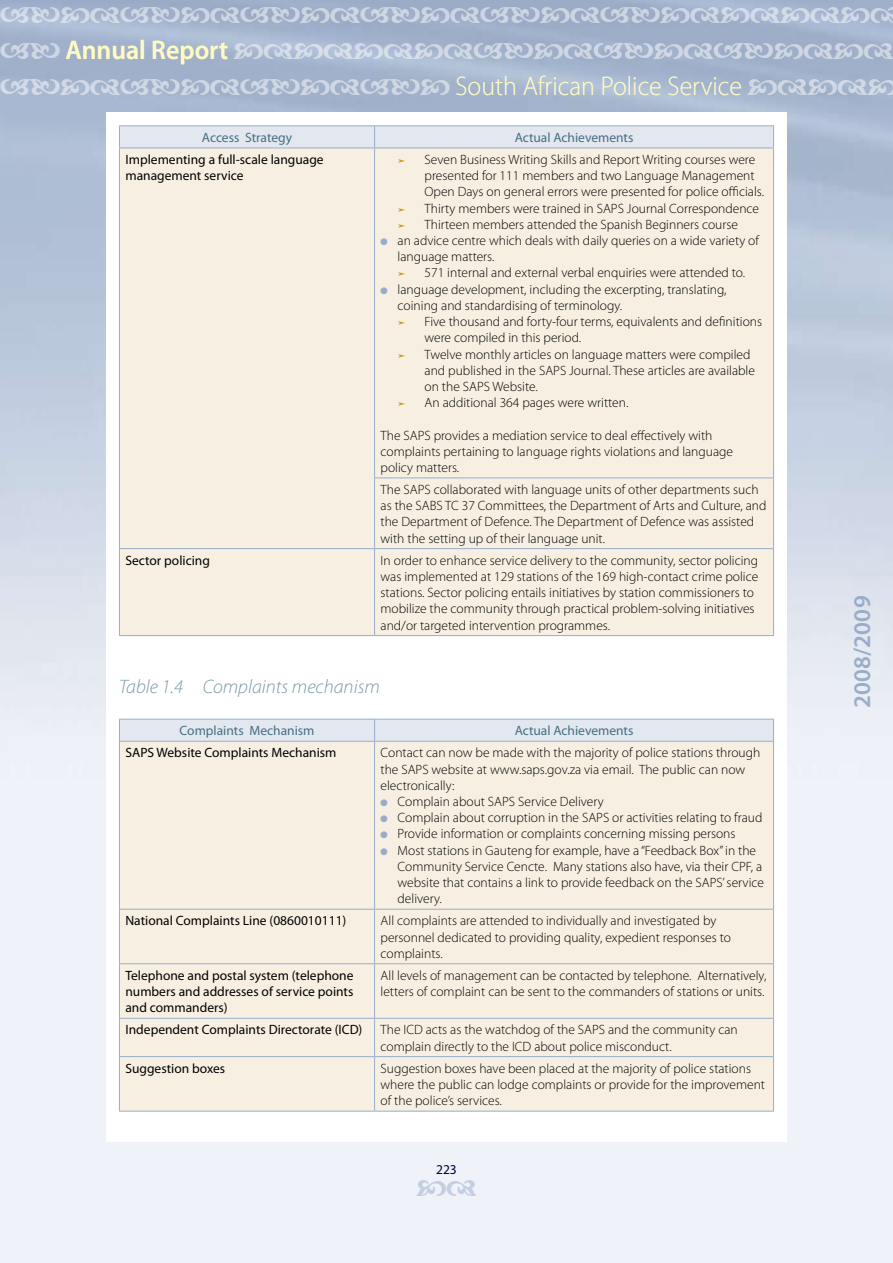
<style>
.page{position:relative;width:893px;height:1263px;background:#fff}
.page>*{position:absolute;margin:0;border:0;box-sizing:border-box;transform-origin:0 0}
.t1{font:300 27px "Myriad Pro";color:#fffac1;scale:.96 1}
.t2{font:600 27px "Myriad Pro";color:#fffac1;scale:.96 1}
.t3{font:600 24px "Myriad Pro";letter-spacing:.01em;color:#98adca}
.t4{font:italic 300 19.5px "Myriad Pro";color:#7b9aa9}
.t5{font:300 13.5px/16.2px "Myriad Pro";color:#000}
.t6{font:13.5px/16.2px "Myriad Pro";color:#000}
.t7{font:13.5px "Myriad Pro";color:#466f82}
.t8{font:13.5px "Myriad Pro";color:#000034}
.t9{font:9px/16.2px "Zapf Dingbats";color:#98adca;text-align:justify}
</style>
<div class="page">
<div style="left:120px;top:149px;width:653px;height:486px;background:#f7f0e2"></div>
<hr style="left:119px;top:125px;width:256px;height:1px;background:#98adca">
<hr style="left:375px;top:125px;width:399px;height:1px;background:#98adca">
<svg style="left:119px;top:126px;width:655px;height:22px;background:#dfe4ee"></svg>
<hr style="left:119px;top:148px;width:256px;height:1px;background:#98adca">
<hr style="left:375px;top:148px;width:399px;height:1px;background:#98adca">
<hr style="left:119px;top:148px;width:1px;height:330px;background:#98adca">
<hr style="left:374px;top:148px;width:1px;height:329px;background:#98adca">
<hr style="left:773px;top:148px;width:1px;height:329px;background:#98adca">
<hr style="left:119px;top:478px;width:1px;height:70px;background:#98adca">
<hr style="left:374px;top:477px;width:400px;height:1px;background:#98adca">
<hr style="left:374px;top:478px;width:1px;height:70px;background:#98adca">
<hr style="left:773px;top:478px;width:1px;height:70px;background:#98adca">
<hr style="left:119px;top:548px;width:256px;height:1px;background:#98adca">
<hr style="left:119px;top:549px;width:1px;height:86px;background:#98adca">
<hr style="left:375px;top:548px;width:399px;height:1px;background:#98adca">
<hr style="left:374px;top:549px;width:1px;height:86px;background:#98adca">
<hr style="left:773px;top:549px;width:1px;height:86px;background:#98adca">
<hr style="left:119px;top:635px;width:256px;height:1px;background:#98adca">
<hr style="left:375px;top:635px;width:399px;height:1px;background:#98adca">
<div style="left:120px;top:742px;width:653px;height:369px;background:#f7f0e2"></div>
<svg style="left:119px;top:719px;width:655px;height:22px;background:#dfe4ee"></svg>
<hr style="left:119px;top:741px;width:256px;height:1px;background:#98adca">
<hr style="left:119px;top:742px;width:1px;height:167px;background:#98adca">
<hr style="left:375px;top:741px;width:399px;height:1px;background:#98adca">
<hr style="left:374px;top:742px;width:1px;height:167px;background:#98adca">
<hr style="left:773px;top:742px;width:1px;height:167px;background:#98adca">
<hr style="left:119px;top:909px;width:256px;height:1px;background:#98adca">
<hr style="left:119px;top:909px;width:1px;height:54px;background:#98adca">
<hr style="left:375px;top:909px;width:399px;height:1px;background:#98adca">
<hr style="left:374px;top:909px;width:1px;height:54px;background:#98adca">
<hr style="left:773px;top:909px;width:1px;height:54px;background:#98adca">
<hr style="left:119px;top:963px;width:256px;height:1px;background:#98adca">
<hr style="left:119px;top:964px;width:1px;height:54px;background:#98adca">
<hr style="left:375px;top:963px;width:399px;height:1px;background:#98adca">
<hr style="left:374px;top:964px;width:1px;height:54px;background:#98adca">
<hr style="left:773px;top:964px;width:1px;height:54px;background:#98adca">
<hr style="left:119px;top:1018px;width:256px;height:1px;background:#98adca">
<hr style="left:119px;top:1019px;width:1px;height:37px;background:#98adca">
<hr style="left:375px;top:1018px;width:399px;height:1px;background:#98adca">
<hr style="left:374px;top:1019px;width:1px;height:37px;background:#98adca">
<hr style="left:773px;top:1019px;width:1px;height:37px;background:#98adca">
<hr style="left:119px;top:1056px;width:256px;height:1px;background:#98adca">
<hr style="left:119px;top:1057px;width:1px;height:54px;background:#98adca">
<hr style="left:375px;top:1056px;width:399px;height:1px;background:#98adca">
<hr style="left:374px;top:1057px;width:1px;height:54px;background:#98adca">
<hr style="left:773px;top:1057px;width:1px;height:54px;background:#98adca">
<hr style="left:119px;top:1111px;width:256px;height:1px;background:#98adca">
<hr style="left:375px;top:1111px;width:399px;height:1px;background:#98adca">
<svg style="left:398px;top:159px;width:7px;height:4px"></svg>
<svg style="left:398px;top:208px;width:7px;height:3px"></svg>
<svg style="left:398px;top:224px;width:7px;height:4px"></svg>
<svg style="left:398px;top:272px;width:7px;height:4px"></svg>
<svg style="left:398px;top:321px;width:7px;height:4px"></svg>
<svg style="left:398px;top:353px;width:7px;height:4px"></svg>
<svg style="left:398px;top:402px;width:7px;height:4px"></svg>
<svg style="left:0;top:7px;width:893px;height:16px;background:#a0b0ca"></svg>
<svg style="left:0;top:43px;width:60px;height:16px"></svg>
<svg style="left:234px;top:43px;width:659px;height:16px;background:#a3b3cc"></svg>
<div style="left:0;top:79px;width:450px;height:16px;background:#a1b1cb"></div>
<div style="left:748px;top:79px;width:145px;height:16px;background:#a2b2cb"></div>
<svg style="left:417px;top:1180px;width:59px;height:16px"></svg>
<h1 class="t2" style="left:65px;top:33px;width:171px">Annual Report</h1>
<h1 class="t1" style="left:455px;top:70px;width:300px">South African Police Service</h1>
<p class="t7" style="left:202px;top:129px;width:92px">Access Strategy</p>
<p class="t7" style="left:515px;top:129px;width:120px">Actual Achievements</p>
<p class="t6" style="left:125px;top:151px;width:200px">Implementing a full-scale language management service</p>
<p class="t5" style="left:425px;top:151px;width:332px">Seven Business Writing Skills and Report Writing courses were</p>
<p class="t5" style="left:425px;top:168px;width:332px">presented for 111 members and two Language Management</p>
<p class="t5" style="left:425px;top:184px;width:341px">Open Days on general errors were presented for police officials.</p>
<p class="t5" style="left:425px;top:200px;width:336px">Thirty members were trained in SAPS Journal Correspondence</p>
<p class="t5" style="left:425px;top:216px;width:315px">Thirteen members attended the Spanish Beginners course</p>
<p class="t5" style="left:398px;top:232px;width:363px">an advice centre which deals with daily queries on a wide variety of</p>
<p class="t5" style="left:398px;top:249px;width:98px">language matters.</p>
<p class="t5" style="left:425px;top:265px;width:322px">571 internal and external verbal enquiries were attended to.</p>
<p class="t5" style="left:398px;top:281px;width:331px">language development, including the excerpting, translating,</p>
<p class="t5" style="left:398px;top:297px;width:226px">coining and standardising of terminology.</p>
<p class="t5" style="left:425px;top:313px;width:339px">Five thousand and forty-four terms, equivalents and definitions</p>
<p class="t5" style="left:425px;top:330px;width:158px">were compiled in this period.</p>
<p class="t5" style="left:425px;top:346px;width:327px">Twelve monthly articles on language matters were compiled</p>
<p class="t5" style="left:425px;top:362px;width:332px">and published in the SAPS Journal. These articles are available</p>
<p class="t5" style="left:425px;top:378px;width:115px">on the SAPS Website.</p>
<p class="t5" style="left:425px;top:394px;width:205px">An additional 364 pages were written.</p>
<p class="t5" style="left:381px;top:427px;width:354px">The SAPS provides a mediation service to deal effectively with complaints pertaining to language rights violations and language policy matters.</p>
<p class="t9" style="left:381px;top:234px;width:9px">●</p>
<p class="t9" style="left:381px;top:283px;width:9px">●</p>
<p class="t5" style="left:381px;top:481px;width:387px">The SAPS collaborated with language units of other departments such as the SABS TC 37 Committees, the Department of Arts and Culture, and the Department of Defence. The Department of Defence was assisted with the setting up of their language unit.</p>
<p class="t6" style="left:125px;top:552px;width:86px">Sector policing</p>
<p class="t5" style="left:381px;top:552px;width:379px">In order to enhance service delivery to the community, sector policing was implemented at 129 stations of the 169 high-contact crime police stations. Sector policing entails initiatives by station commissioners to mobilize the community through practical problem-solving initiatives and/or targeted intervention programmes.</p>
<h3 class="t4" style="left:119px;top:675px;width:262px">Table 1.4 Complaints mechanism</h3>
<p class="t7" style="left:180px;top:722px;width:136px">Complaints Mechanism</p>
<p class="t7" style="left:515px;top:722px;width:120px">Actual Achievements</p>
<p class="t6" style="left:125px;top:744px;width:213px">SAPS Website Complaints Mechanism</p>
<p class="t5" style="left:381px;top:745px;width:381px">Contact can now be made with the majority of police stations through</p>
<p class="t5" style="left:381px;top:761px;width:366px">the SAPS website at www.saps.gov.za via email. The public can now</p>
<p class="t5" style="left:381px;top:777px;width:76px">electronically:</p>
<p class="t5" style="left:398px;top:793px;width:208px">Complain about SAPS Service Delivery</p>
<p class="t5" style="left:398px;top:809px;width:366px">Complain about corruption in the SAPS or activities relating to fraud</p>
<p class="t5" style="left:398px;top:826px;width:339px">Provide information or complaints concerning missing persons</p>
<p class="t5" style="left:398px;top:842px;width:360px">Most stations in Gauteng for example, have a “Feedback Box” in the</p>
<p class="t5" style="left:398px;top:858px;width:366px">Community Service Cencte. Many stations also have, via their CPF, a</p>
<p class="t5" style="left:398px;top:874px;width:368px">website that contains a link to provide feedback on the SAPS’ service</p>
<p class="t5" style="left:398px;top:890px;width:46px">delivery.</p>
<p class="t9" style="left:381px;top:795px;width:9px">● ● ● ●</p>
<p class="t6" style="left:125px;top:912px;width:222px">National Complaints Line (0860010111)</p>
<p class="t5" style="left:381px;top:913px;width:352px">All complaints are attended to individually and investigated by personnel dedicated to providing quality, expedient responses to complaints.</p>
<p class="t6" style="left:125px;top:967px;width:230px;text-align:justify">Telephone and postal system (telephone numbers and addresses of service points and commanders)</p>
<p class="t5" style="left:381px;top:967px;width:387px">All levels of management can be contacted by telephone. Alternatively, letters of complaint can be sent to the commanders of stations or units.</p>
<p class="t6" style="left:125px;top:1021px;width:238px">Independent Complaints Directorate (ICD)</p>
<p class="t5" style="left:381px;top:1022px;width:359px">The ICD acts as the watchdog of the SAPS and the community can complain directly to the ICD about police misconduct.</p>
<p class="t6" style="left:125px;top:1060px;width:101px">Suggestion boxes</p>
<p class="t5" style="left:381px;top:1060px;width:386px">Suggestion boxes have been placed at the majority of police stations where the public can lodge complaints or provide for the improvement of the police’s services.</p>
<p class="t8" style="left:436px;top:1161px;width:22px">223</p>
<h2 class="t3" style="left:847px;top:708px;width:114px;rotate:-90deg">2008/2009</h2>
</div>
